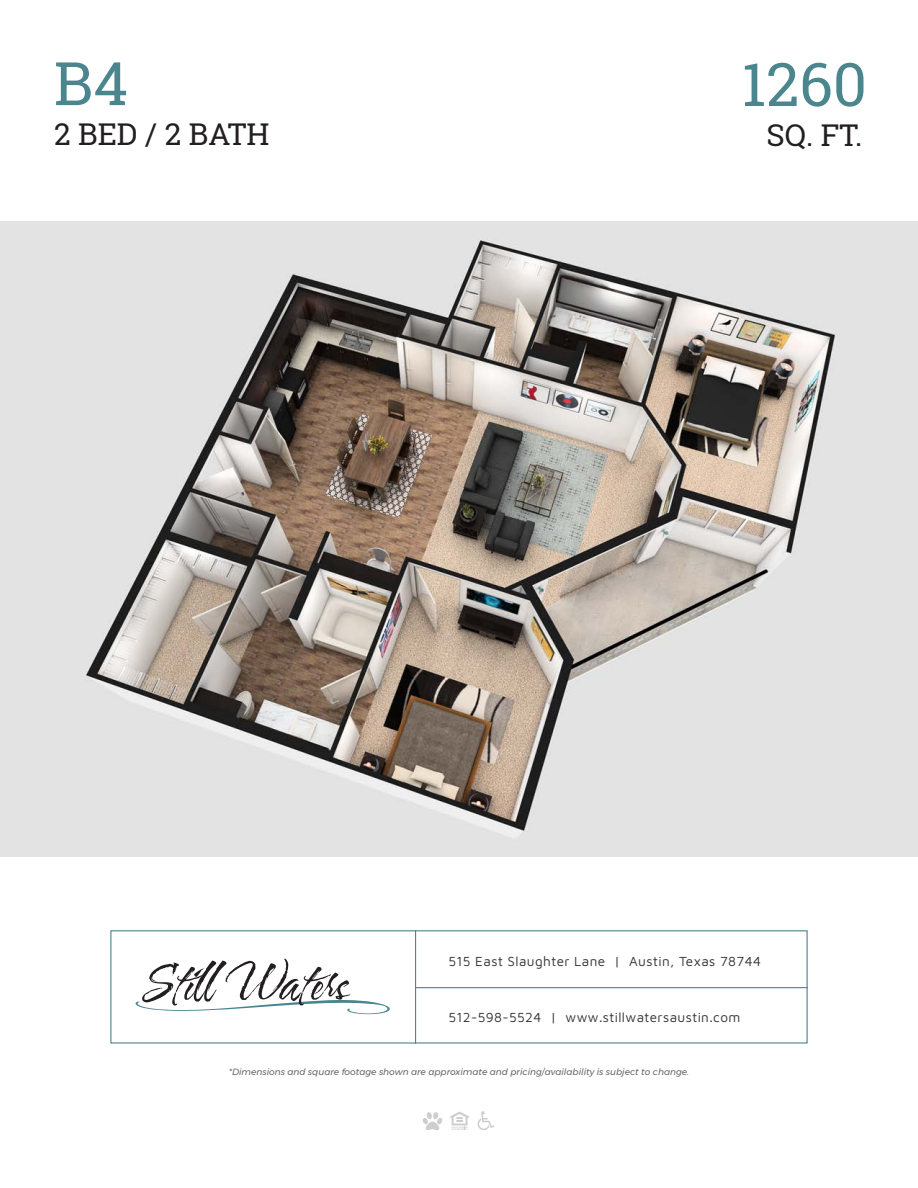
<style>
.page{position:relative;width:918px;height:1188px;background:#fff}
.page>*{position:absolute;margin:0;border:0;box-sizing:border-box;transform-origin:0 0}
.t1{font:60px "Roboto Slab";color:#4b858e}
.t2{font:30px "Roboto Slab";color:#231f20}
.t3{font:13.5px "Maven Pro";letter-spacing:.03em;color:#323332}
.t4{font:italic 9px "Montserrat";color:#656666}
</style>
<div class="page">
<div style="left:110px;top:930px;width:698px;height:114px;border:1px solid #4b858e"></div>
<hr style="left:415px;top:930px;width:1px;height:114px;background:#4b858e">
<hr style="left:416px;top:987px;width:392px;height:1px;background:#4b858e">
<svg style="left:450px;top:1112px;width:19px;height:18px"></svg>
<svg style="left:478px;top:1111px;width:16px;height:19px"></svg>
<svg style="left:423px;top:1112px;width:19px;height:18px"></svg>
<svg style="left:136px;top:959px;width:254px;height:55px"></svg>
<div style="left:0;top:221px;width:918px;height:635px;background:#e3e3e3"></div>
<img style="left:86px;top:240px;width:749px;height:598px">
<h1 class="t1" style="left:54px;top:42px;width:76px">B4</h1>
<h1 class="t1" style="left:741px;top:43px;width:127px">1260</h1>
<h2 class="t2" style="left:54px;top:113px;width:217px">2 BED / 2 BATH</h2>
<h2 class="t2" style="left:767px;top:114px;width:97px">SQ. FT.</h2>
<h3 class="t3" style="left:448px;top:952px;width:314px">515 East Slaughter Lane | Austin, Texas 78744</h3>
<h3 class="t3" style="left:448px;top:1008px;width:293px">512-598-5524 | www.stillwatersaustin.com</h3>
<p class="t4" style="left:229px;top:1065px;width:462px">*Dimensions and square footage shown are approximate and pricing/availability is subject to change.</p>
</div>
